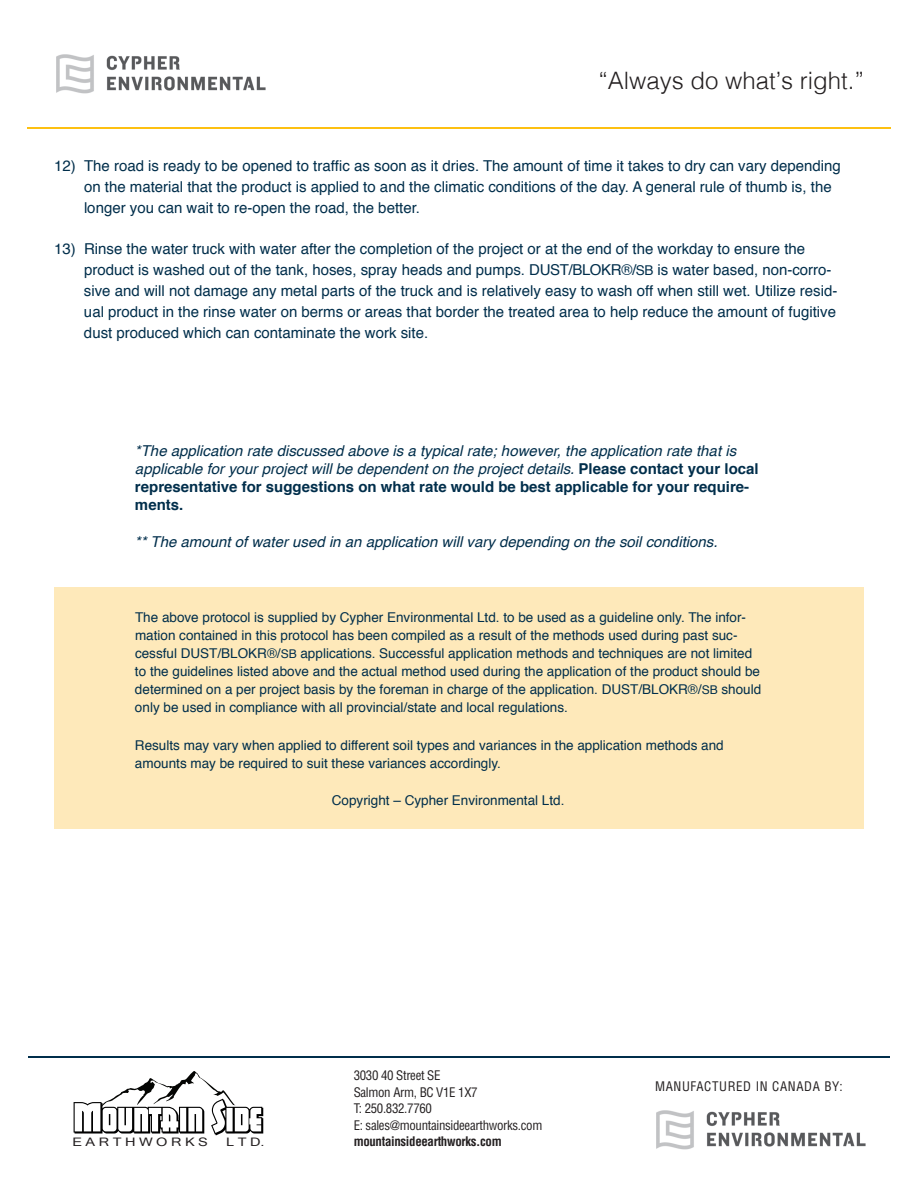
<style>
.page{position:relative;width:918px;height:1188px;background:#fff}
.page>*{position:absolute;margin:0;border:0;box-sizing:border-box;transform-origin:0 0}
.t1{font:300 24px "Helvetica";color:#231f20}
.t2{font:15px/21px "Helvetica";color:#002e4b}
.t3{font:italic 15px/18px "Helvetica";color:#002e4b}
.t4{font:13.5px/18px "Helvetica";color:#002e4b}
.t5{font:condensed 12.9px/16.5px "Helvetica";letter-spacing:-.025em;color:#231f20}
.t6{font:700 condensed 12.9px "Helvetica";letter-spacing:-.025em;color:#231f20}
.t7{font:condensed 12.9px "Helvetica";letter-spacing:.05em;color:#231f20}
.t8{font:11.7px "Microsoft Sans Serif";letter-spacing:.24em;color:#231f20;scale:1.24 1}
.s1{font-size:13.5px}
.s2{font-weight:700;font-style:normal}
.s3{font-size:12px}
</style>
<div class="page">
<div style="left:54px;top:588px;width:810px;height:241px;background:#fee9ba"></div>
<hr style="left:27px;top:127px;width:864px;height:2px;background:#fdc011">
<hr style="left:28px;top:1056px;width:862px;height:2px;background:#002e4b">
<img style="left:656px;top:1110px;width:210px;height:40px">
<svg style="left:74px;top:1071px;width:189px;height:64px"></svg>
<img style="left:56px;top:54px;width:210px;height:40px">
<h1 class="t1" style="left:599px;top:60px;width:267px">“Always do what’s right.”</h1>
<p class="t2" style="left:84px;top:156px;width:758px;text-indent:-30px">12) The road is ready to be opened to traffic as soon as it dries. The amount of time it takes to dry can vary depending on the material that the product is applied to and the climatic conditions of the day. A general rule of thumb is, the longer you can wait to re-open the road, the better.</p>
<p class="t2" style="left:84px;top:238px;width:755px;text-indent:-30px">13) Rinse the water truck with water after the completion of the project or at the end of the workday to ensure the product is washed out of the tank, hoses, spray heads and pumps. DUST/BLOKR®/<span class="s1">SB</span> is water based, non-corro&shy;sive and will not damage any metal parts of the truck and is relatively easy to wash off when still wet. Utilize resid&shy;ual product in the rinse water on berms or areas that border the treated area to help reduce the amount of fugitive dust produced which can contaminate the work site.</p>
<p class="t3" style="left:135px;top:442px;width:625px">*The application rate discussed above is a typical rate; however, the application rate that is applicable for your project will be dependent on the project details. <span class="s2">Please contact your local representative for suggestions on what rate would be best applicable for your require&shy;ments.</span></p>
<p class="t3" style="left:135px;top:533px;width:584px">** The amount of water used in an application will vary depending on the soil conditions.</p>
<p class="t4" style="left:135px;top:609px;width:628px">The above protocol is supplied by Cypher Environmental Ltd. to be used as a guideline only. The infor&shy;mation contained in this protocol has been compiled as a result of the methods used during past suc&shy;cessful DUST/BLOKR®/<span class="s3">SB</span> applications. Successful application methods and techniques are not limited to the guidelines listed above and the actual method used during the application of the product should be determined on a per project basis by the foreman in charge of the application. DUST/BLOKR®/<span class="s3">SB</span> should only be used in compliance with all provincial/state and local regulations.</p>
<p class="t4" style="left:135px;top:736px;width:590px">Results may vary when applied to different soil types and variances in the application methods and amounts may be required to suit these variances accordingly.</p>
<p class="t4" style="left:332px;top:792px;width:234px">Copyright – Cypher Environmental Ltd.</p>
<p class="t8" style="left:72px;top:1135px;width:111px">EARTHWORKS</p>
<p class="t8" style="left:226px;top:1135px;width:33px">LTD.</p>
<p class="t5" style="left:354px;top:1067px;width:190px">3030 40 Street SE<br>Salmon Arm, BC V1E 1X7<br>T: 250.832.7760<br>E: sales@mountainsideearthworks.com</p>
<p class="t6" style="left:354px;top:1134px;width:150px">mountainsideearthworks.com</p>
<p class="t7" style="left:655px;top:1078px;width:189px">MANUFACTURED IN CANADA BY:</p>
</div>
